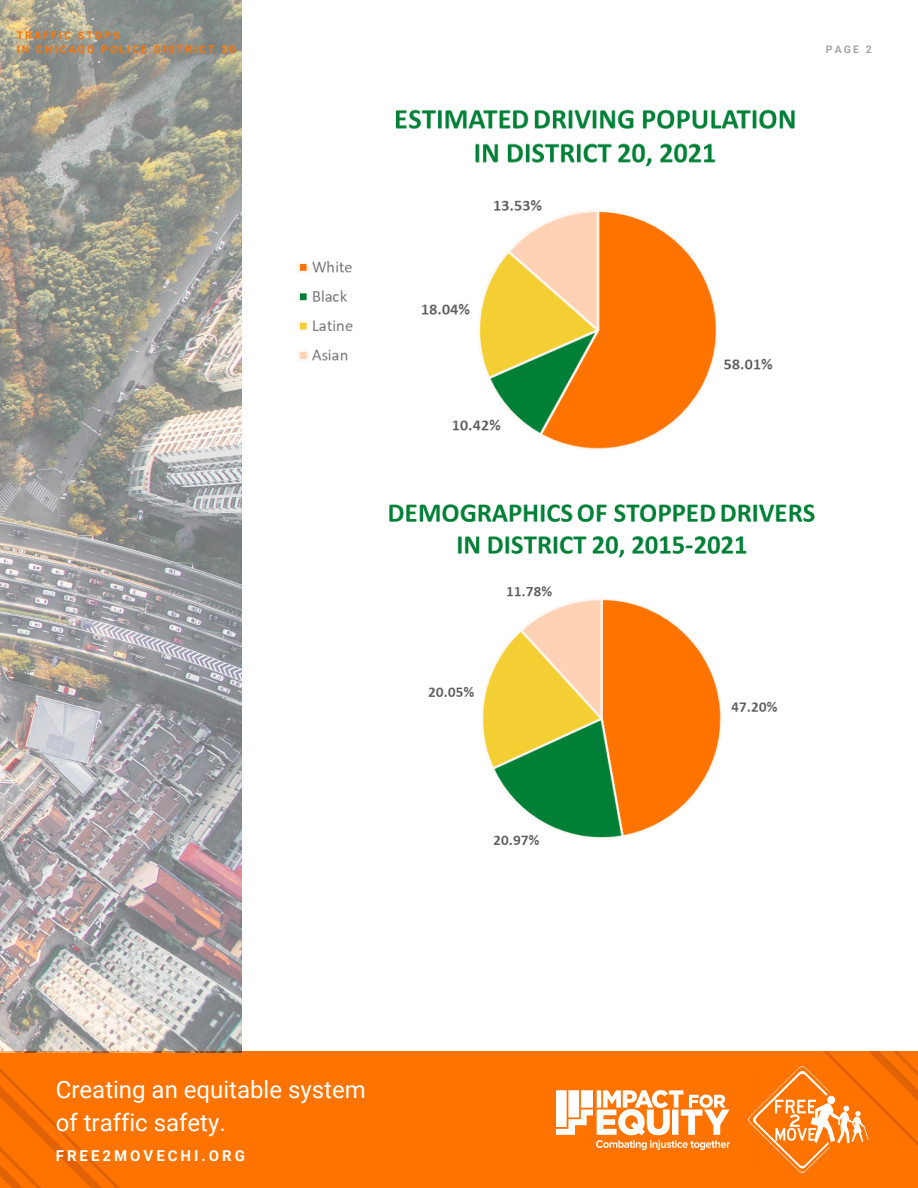
<style>
.page{position:relative;width:918px;height:1188px;background:#fff}
.page>*{position:absolute;margin:0;border:0;box-sizing:border-box;transform-origin:0 0}
.t1{font:24px "Roboto";color:#fff}
.t2{font:700 15px "Roboto";letter-spacing:.2em;color:#fff}
.t3{font:700 10.5px "Roboto";letter-spacing:.2em;color:#ff7300}
.t4{font:700 10.5px "Roboto";color:#a6a6a6}
</style>
<div class="page">
<div style="left:0;top:1051px;width:918px;height:137px;background:#ff7300"></div>
<img style="left:823px;top:1051px;width:95px;height:95px">
<img style="left:748px;top:1066px;width:124px;height:107px">
<img style="left:556px;top:1091px;width:174px;height:58px">
<img style="left:0;top:1052px;width:134px;height:136px">
<img style="left:0;top:0;width:241px;height:1052px">
<img style="left:221px;top:92px;width:574px;height:394px">
<img style="left:389px;top:504px;width:426px;height:341px">
<p class="t3" style="left:17px;top:29px;width:104px">TRAFFIC STOPS</p>
<p class="t3" style="left:17px;top:43px;width:220px">IN CHICAGO POLICE DISTRICT 20</p>
<p class="t4" style="left:826px;top:43px;width:48px">PAGE 2</p>
<p class="t1" style="left:56px;top:1076px;width:311px">Creating an equitable system</p>
<p class="t1" style="left:56px;top:1109px;width:171px">of traffic safety.</p>
<p class="t2" style="left:56px;top:1147px;width:191px">FREE2MOVECHI.ORG</p>
</div>
